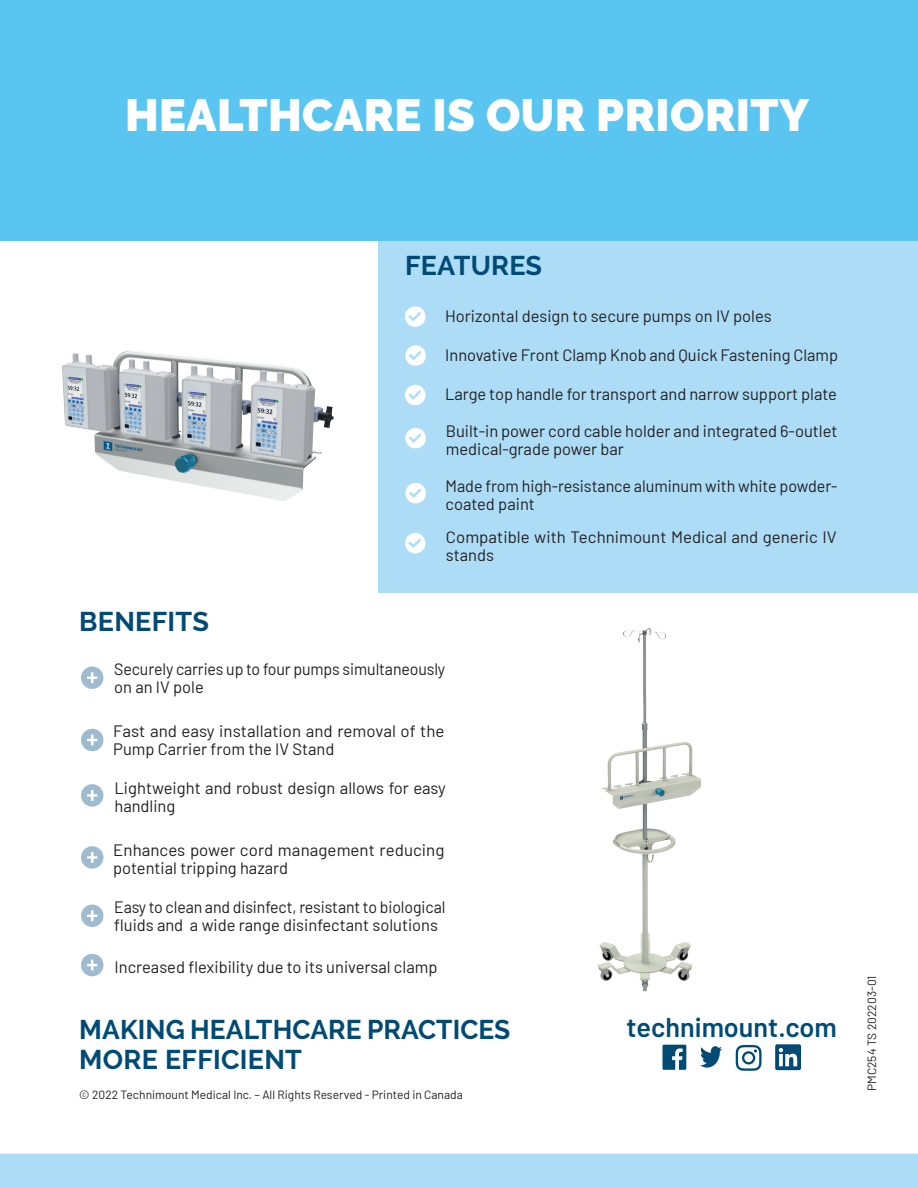
<style>
.page{position:relative;width:918px;height:1188px;background:#fff}
.page>*{position:absolute;margin:0;border:0;box-sizing:border-box;transform-origin:0 0}
.t1{font:900 45px "Raleway";letter-spacing:.01em;color:#fff}
.t2{font:700 27px/30px "Raleway";letter-spacing:.005em;color:#004a76}
.t3{font:600 27px "Barlow";color:#004a76}
.t4{font:16.5px/18px "Barlow";color:#231f20}
.t5{font:12px "Barlow";color:#231f20}
</style>
<div class="page">
<img style="left:598px;top:627px;width:103px;height:365px">
<div style="left:378px;top:240px;width:540px;height:352px;background:#adddf6"></div>
<div style="left:0;top:0;width:918px;height:240px;background:#5ac5f0"></div>
<div style="left:0;top:1154px;width:918px;height:34px;background:#adddf6"></div>
<svg style="left:405px;top:306px;width:20px;height:21px"></svg>
<div style="left:81px;top:666px;width:22px;height:23px;background:#9fbbcf;border-radius:50%"></div>
<svg style="left:87px;top:672px;width:10px;height:11px"></svg>
<div style="left:81px;top:784px;width:22px;height:23px;background:#9fbbcf;border-radius:50%"></div>
<svg style="left:87px;top:790px;width:10px;height:11px"></svg>
<div style="left:81px;top:846px;width:22px;height:23px;background:#9fbbcf;border-radius:50%"></div>
<svg style="left:87px;top:852px;width:10px;height:11px"></svg>
<div style="left:81px;top:729px;width:22px;height:22px;background:#9fbbcf;border-radius:50%"></div>
<svg style="left:87px;top:735px;width:10px;height:10px"></svg>
<div style="left:81px;top:905px;width:22px;height:22px;background:#9fbbcf;border-radius:50%"></div>
<svg style="left:87px;top:910px;width:10px;height:11px"></svg>
<svg style="left:663px;top:1045px;width:23px;height:25px"></svg>
<svg style="left:775px;top:1044px;width:26px;height:26px"></svg>
<svg style="left:700px;top:1046px;width:22px;height:22px"></svg>
<svg style="left:736px;top:1045px;width:26px;height:26px"></svg>
<svg style="left:405px;top:385px;width:20px;height:20px"></svg>
<svg style="left:405px;top:428px;width:21px;height:20px"></svg>
<svg style="left:405px;top:483px;width:21px;height:20px"></svg>
<svg style="left:405px;top:533px;width:21px;height:21px"></svg>
<div style="left:81px;top:954px;width:22px;height:22px;background:#9fbbcf;border-radius:50%"></div>
<svg style="left:87px;top:960px;width:10px;height:10px"></svg>
<svg style="left:405px;top:345px;width:21px;height:21px"></svg>
<img style="left:62px;top:351px;width:272px;height:150px">
<h1 class="t1" style="left:125px;top:89px;width:686px">HEALTHCARE IS OUR PRIORITY</h1>
<h2 class="t2" style="left:405px;top:250px;width:139px">FEATURES</h2>
<p class="t4" style="left:445px;top:306px;width:328px">Horizontal design to secure pumps on IV poles</p>
<p class="t4" style="left:445px;top:345px;width:394px">Innovative Front Clamp Knob and Quick Fastening Clamp</p>
<p class="t4" style="left:445px;top:384px;width:393px">Large top handle for transport and narrow support plate</p>
<p class="t4" style="left:446px;top:421px;width:393px">Built-in power cord cable holder and integrated 6-outlet medical-grade power bar</p>
<h2 class="t2" style="left:79px;top:607px;width:131px">BENEFITS</h2>
<p class="t4" style="left:446px;top:475px;width:394px">Made from high-resistance aluminum with white powder&shy;coated paint</p>
<p class="t4" style="left:446px;top:526px;width:392px">Compatible with Technimount Medical and generic IV stands</p>
<p class="t4" style="left:114px;top:659px;width:333px">Securely carries up to four pumps simultaneously on an IV pole</p>
<p class="t4" style="left:113px;top:721px;width:333px">Fast and easy installation and removal of the<br>Pump Carrier from the IV Stand</p>
<p class="t4" style="left:114px;top:778px;width:333px">Lightweight and robust design allows for easy handling</p>
<p class="t4" style="left:113px;top:840px;width:333px">Enhances power cord management reducing potential tripping hazard</p>
<p class="t4" style="left:114px;top:896px;width:333px">Easy to clean and disinfect, resistant to biological fluids and a wide range disinfectant solutions</p>
<p class="t4" style="left:115px;top:956px;width:324px">Increased flexibility due to its universal clamp</p>
<h2 class="t2" style="left:79px;top:1014px;width:433px">MAKING HEALTHCARE PRACTICES<br>MORE EFFICIENT</h2>
<p class="t5" style="left:79px;top:1086px;width:385px">© 2022 Technimount Medical Inc. – All Rights Reserved - Printed in Canada</p>
<h2 class="t3" style="left:627px;top:1008px;width:212px">technimount.com</h2>
<p class="t5" style="left:863px;top:1091px;width:117px;rotate:-90deg">PMC254 TS 202203-01</p>
</div>
